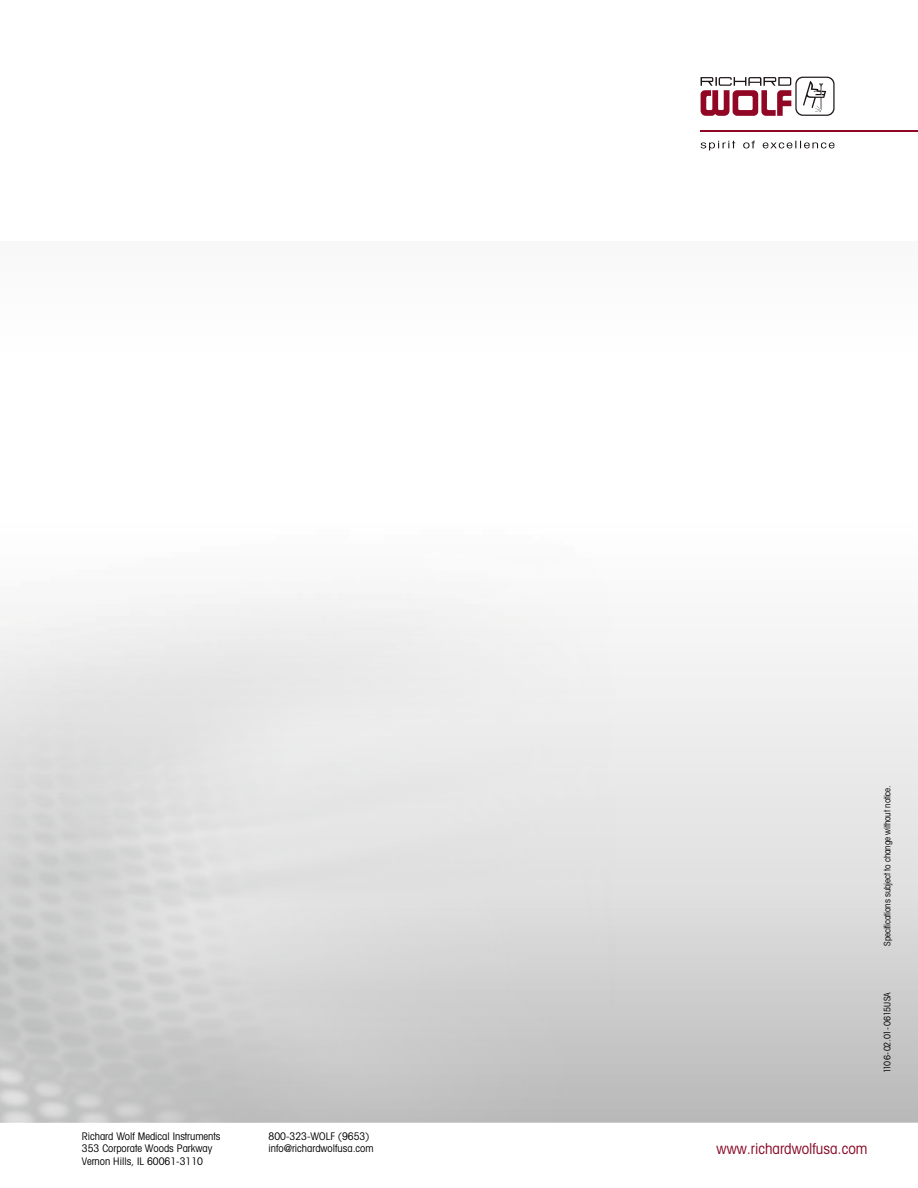
<style>
.page{position:relative;width:918px;height:1188px;background:#fff}
.page>*{position:absolute;margin:0;border:0;box-sizing:border-box;transform-origin:0 0}
.t1{font:condensed 15px "Avant Garde";color:#870925}
.t2{font:condensed 10.5px/12.6px "Avant Garde";color:#000}
.t3{font:condensed 9px "Avant Garde";letter-spacing:-.02em;color:#000}
</style>
<div class="page">
<svg style="left:701px;top:141px;width:134px;height:9px"></svg>
<svg style="left:701px;top:77px;width:134px;height:39px"></svg>
<hr style="left:701px;top:130px;width:217px;height:1px;background:#910624">
<p class="t2" style="left:82px;top:1129px;width:140px">Richard Wolf Medical Instruments<br>353 Corporate Woods Parkway<br>Vernon Hills, IL 60061-3110</p>
<p class="t2" style="left:269px;top:1129px;width:107px">800-323-WOLF (9653) info@richardwolfusa.com</p>
<p class="t3" style="left:882px;top:946px;width:162px;rotate:-90deg">Specifications subject to change without notice.</p>
<p class="t3" style="left:882px;top:1073px;width:82px;rotate:-90deg">1106-02.01-0615USA</p>
<h1 class="t1" style="left:717px;top:1139px;width:152px">www.richardwolfusa.com</h1>
</div>
